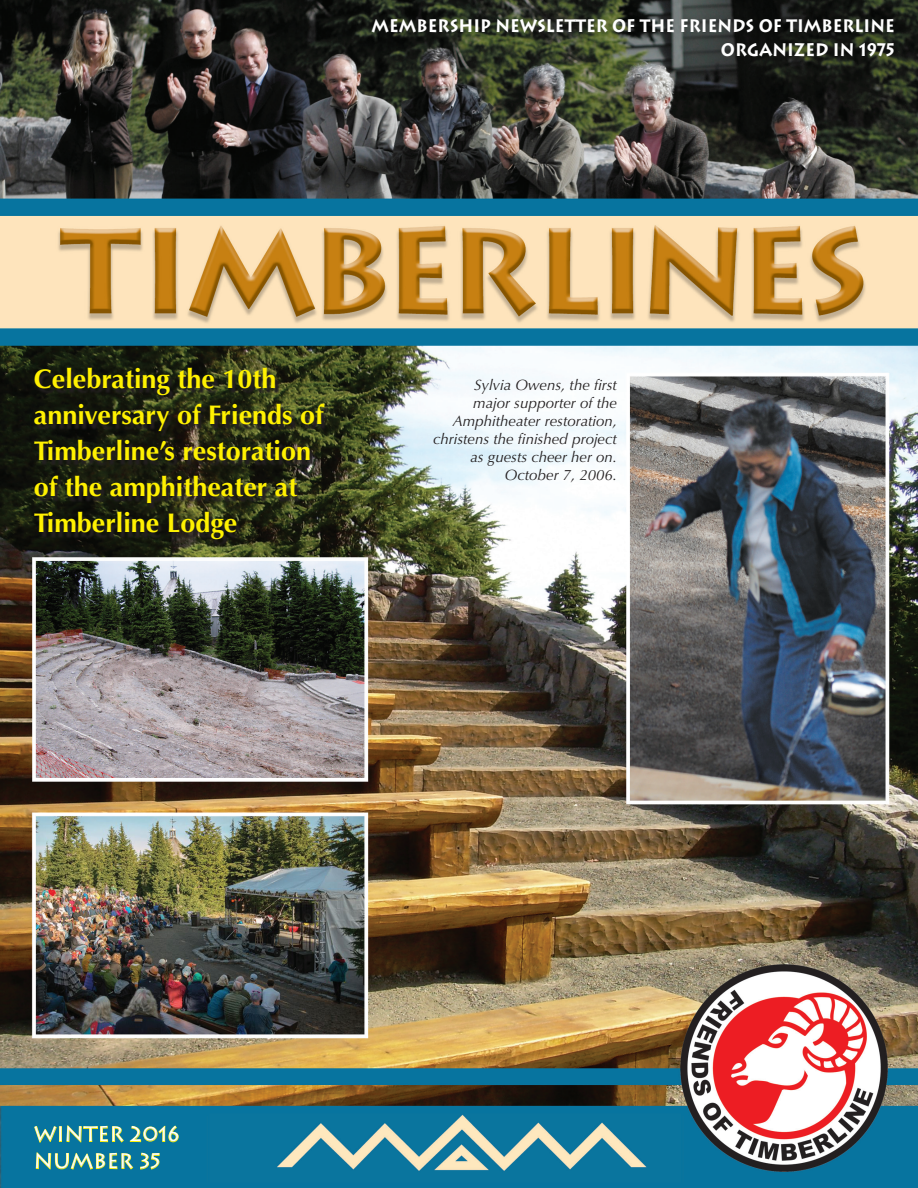
<style>
.page{position:relative;width:918px;height:1188px;background:#fff}
.page>*{position:absolute;margin:0;border:0;box-sizing:border-box;transform-origin:0 0}
.t1{font:700 27px/36px "Optima";color:#fff101}
.t2{font:21px "Lithos";color:#fff}
.t3{font:700 18px "Lithos";color:#fff;scale:.9 1}
.t4{font:italic 15px/18px "Optima";color:#231f20;text-align:right}
</style>
<div class="page">
<img style="left:0;top:0;width:918px;height:1188px">
<svg style="left:36px;top:371px;width:293px;height:175px;background:#242716"></svg>
<svg style="left:34px;top:1125px;width:90px;height:18px;background:#479475"></svg>
<svg style="left:130px;top:1125px;width:49px;height:18px"></svg>
<svg style="left:36px;top:1152px;width:97px;height:18px;background:#4b9672"></svg>
<svg style="left:140px;top:1153px;width:20px;height:17px"></svg>
<p class="t3" style="left:372px;top:15px;width:583px">MEMBERSHIP NEWSLETTER OF THE FRIENDS OF TIMBERLINE</p>
<p class="t3" style="left:721px;top:39px;width:195px">ORGANIZED IN 1975</p>
<p class="t1" style="left:34px;top:362px;width:244px">Celebrating the 10th</p>
<p class="t1" style="left:34px;top:398px;width:291px">anniversary of Friends of<br>Timberline’s restoration</p>
<p class="t1" style="left:34px;top:470px;width:265px">of the amphitheater at</p>
<p class="t1" style="left:34px;top:506px;width:205px">Timberline Lodge</p>
<p class="t4" style="left:474px;top:376px;width:145px">Sylvia Owens, the first</p>
<p class="t4" style="left:473px;top:394px;width:145px">major supporter of the</p>
<p class="t4" style="left:433px;top:412px;width:185px">Amphitheater restoration, christens the finished project as guests cheer her on.</p>
<p class="t4" style="left:505px;top:466px;width:114px">October 7, 2006.</p>
<p class="t2" style="left:34px;top:1122px;width:147px">WINTER 2016</p>
<p class="t2" style="left:34px;top:1149px;width:128px">NUMBER 35</p>
</div>
